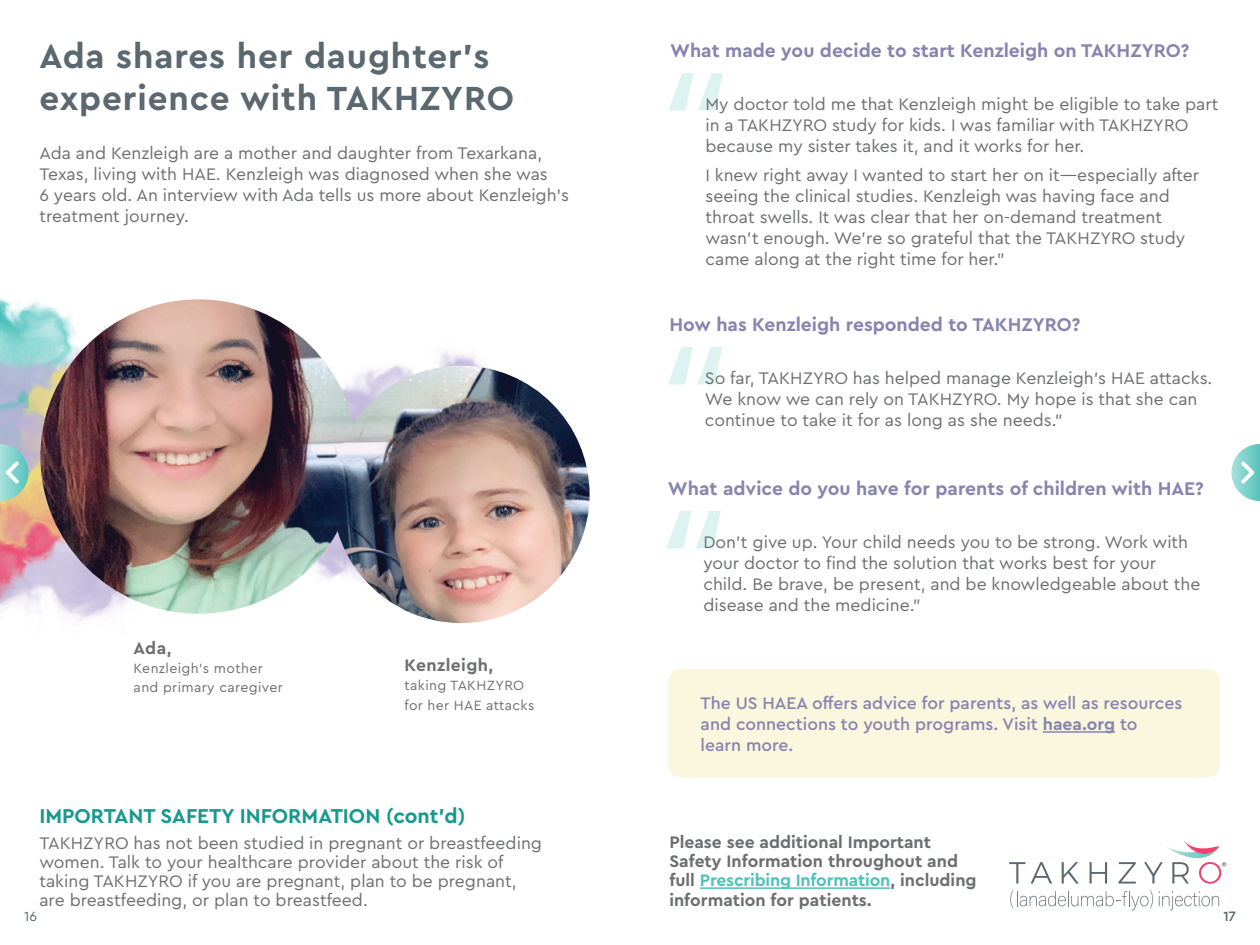
<style>
.page{position:relative;width:1260px;height:945px;background:#fff}
.page>*{position:absolute;margin:0;border:0;box-sizing:border-box;transform-origin:0 0}
.t1{font:italic 500 140px "Cera Pro";color:#51c2b9}
.t2{font:700 35px "Cera Pro";letter-spacing:.025em;color:#5b6870}
.t3{font:700 21px "Cera Pro";color:#17998e}
.t4{font:700 19.25px "Cera Pro";color:#8785af}
.t5{font:17.5px/21px "Cera Pro";color:#6d6e71}
.t6{font:700 17.5px/19.2px "Cera Pro";color:#6d6e71}
.t7{font:500 17.5px/21px "Cera Pro";color:#8785af}
.t8{font:700 17.5px "Cera Pro";letter-spacing:.025em;color:#6d6e71}
.t9{font:14px/19.2px "Cera Pro";letter-spacing:.025em;color:#6d6e71}
.t10{font:14px "Cera Pro";color:#5b6870}
.s1{font-weight:700}
.s2{color:#51c2b9}
</style>
<div class="page">
<img style="left:0;top:298px;width:103px;height:323px">
<img style="left:357px;top:351px;width:225px;height:272px">
<img style="left:40px;top:299px;width:317px;height:315px">
<img style="left:332px;top:366px;width:258px;height:257px;border-radius:129px">
<svg style="left:1009px;top:862px;width:16px;height:22px"></svg>
<svg style="left:1031px;top:862px;width:21px;height:22px"></svg>
<svg style="left:1062px;top:862px;width:17px;height:22px"></svg>
<svg style="left:1090px;top:862px;width:17px;height:22px"></svg>
<svg style="left:1119px;top:862px;width:17px;height:22px"></svg>
<svg style="left:1010px;top:890px;width:143px;height:20px"></svg>
<svg style="left:1159px;top:891px;width:60px;height:20px"></svg>
<svg style="left:1144px;top:840px;width:82px;height:44px"></svg>
<hr style="left:700px;top:887px;width:190px;height:2px;background:#51c2b9">
<div style="left:668px;top:669px;width:552px;height:108px;background:#fbf6de;border-radius:13px"></div>
<hr style="left:1043px;top:731px;width:72px;height:2px;background:#8785af">
<svg style="left:0;top:444px;width:29px;height:57px;background:#9fd2c7"></svg>
<svg style="left:1231px;top:444px;width:29px;height:57px"></svg>
<h2 class="t2" style="left:39px;top:33px;width:451px">Ada shares her daughter’s</h2>
<p class="t4" style="left:670px;top:38px;width:521px">What made you decide to start Kenzleigh on TAKHZYRO?</p>
<h2 class="t2" style="left:39px;top:75px;width:476px">experience with TAKHZYRO</h2>
<h1 class="t1" style="left:655px;top:25px;width:72px">“</h1>
<p class="t5" style="left:705px;top:93px;width:514px">My doctor told me that Kenzleigh might be eligible to take part in a TAKHZYRO study for kids. I was familiar with TAKHZYRO because my sister takes it, and it works for her.</p>
<p class="t5" style="left:705px;top:164px;width:495px">I knew right away I wanted to start her on it—especially after seeing the clinical studies. Kenzleigh was having face and throat swells. It was clear that her on-demand treatment wasn’t enough. We’re so grateful that the TAKHZYRO study came along at the right time for her.”</p>
<p class="t5" style="left:39px;top:142px;width:531px">Ada and Kenzleigh are a mother and daughter from Texarkana, Texas, living with HAE. Kenzleigh was diagnosed when she was<br>6 years old. An interview with Ada tells us more about Kenzleigh's treatment journey.</p>
<p class="t4" style="left:670px;top:312px;width:413px">How has Kenzleigh responded to TAKHZYRO?</p>
<h1 class="t1" style="left:654px;top:299px;width:72px">“</h1>
<p class="t5" style="left:705px;top:367px;width:509px">So far, TAKHZYRO has helped manage Kenzleigh’s HAE attacks.<br>We know we can rely on TAKHZYRO. My hope is that she can continue to take it for as long as she needs.”</p>
<p class="t6" style="left:134px;top:637px;width:40px">Ada,</p>
<p class="t9" style="left:134px;top:658px;width:151px">Kenzleigh’s mother and primary caregiver</p>
<p class="t8" style="left:404px;top:654px;width:90px">Kenzleigh,</p>
<p class="t9" style="left:404px;top:675px;width:131px">taking TAKHZYRO for her HAE attacks</p>
<p class="t3" style="left:39px;top:802px;width:428px">IMPORTANT SAFETY INFORMATION (cont'd)</p>
<p class="t5" style="left:39px;top:832px;width:504px;line-height:19.2px">TAKHZYRO has not been studied in pregnant or breastfeeding women. Talk to your healthcare provider about the risk of taking TAKHZYRO if you are pregnant, plan to be pregnant, are breastfeeding, or plan to breastfeed.</p>
<p class="t4" style="left:668px;top:476px;width:537px">What advice do you have for parents of children with HAE?</p>
<h1 class="t1" style="left:653px;top:463px;width:72px">“</h1>
<p class="t5" style="left:703px;top:531px;width:499px">Don’t give up. Your child needs you to be strong. Work with your doctor to find the solution that works best for your child. Be brave, be present, and be knowledgeable about the disease and the medicine.”</p>
<p class="t7" style="left:701px;top:692px;width:483px">The US HAEA offers advice for parents, as well as resources and connections to youth programs. Visit <span class="s1">haea.org</span> to learn more.</p>
<p class="t6" style="left:669px;top:832px;width:309px">Please see additional Important Safety Information throughout and full <span class="s2">Prescribing Information</span>, including information for patients.</p>
<p class="t10" style="left:24px;top:907px;width:15px">16</p>
<p class="t10" style="left:1224px;top:907px;width:14px">17</p>
</div>
